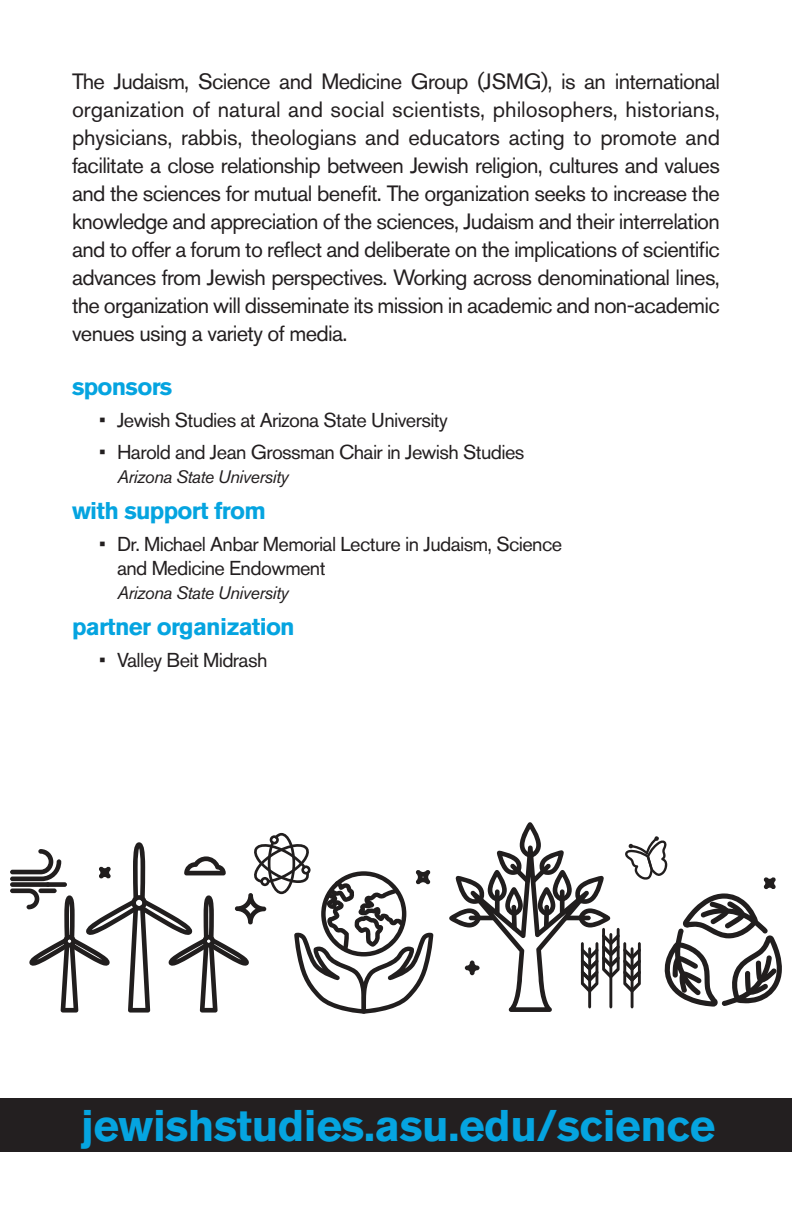
<style>
.page{position:relative;width:792px;height:1224px;background:#fff}
.page>*{position:absolute;margin:0;border:0;box-sizing:border-box;transform-origin:0 0}
.t1{font:700 44px "Akzidenz Grotesk Pro";letter-spacing:-.01em;color:#05a4e0}
.t2{font:700 24px "Akzidenz Grotesk Pro";letter-spacing:-.03em;color:#05a4e0}
.t3{font:22px/28px "Akzidenz Grotesk Pro";letter-spacing:-.03em;color:#231f20;text-align:justify}
.t4{font:20px/24px "Akzidenz Grotesk Pro";letter-spacing:-.03em;color:#231f20}
.t5{font:italic 18px "Akzidenz Grotesk Pro";letter-spacing:-.03em;color:#231f20}
</style>
<div class="page">
<div style="left:0;top:1098px;width:792px;height:54px;background:#231f20"></div>
<svg style="left:449px;top:822px;width:333px;height:190px"></svg>
<svg style="left:10px;top:833px;width:423px;height:181px"></svg>
<p class="t3" style="left:72px;top:67px;width:650px">The Judaism, Science and Medicine Group (JSMG), is an international organization of natural and social scientists, philosophers, historians, physicians, rabbis, theologians and educators acting to promote and facilitate a close relationship between Jewish religion, cultures and values and the sciences for mutual benefit. The organization seeks to increase the knowledge and appreciation of the sciences, Judaism and their interrelation and to offer a forum to reflect and deliberate on the implications of scientific advances from Jewish perspectives. Working across denominational lines, the organization will disseminate its mission in academic and non-academic venues using a variety of media.</p>
<p class="t2" style="left:72px;top:371px;width:102px">sponsors</p>
<p class="t4" style="left:99px;top:407px;width:350px">• Jewish Studies at Arizona State University</p>
<p class="t4" style="left:99px;top:439px;width:427px">• Harold and Jean Grossman Chair in Jewish Studies</p>
<p class="t5" style="left:117px;top:465px;width:173px">Arizona State University</p>
<p class="t2" style="left:72px;top:495px;width:195px">with support from</p>
<p class="t4" style="left:117px;top:531px;width:447px;text-indent:-18px">• Dr. Michael Anbar Memorial Lecture in Judaism, Science and Medicine Endowment</p>
<p class="t5" style="left:117px;top:581px;width:173px">Arizona State University</p>
<p class="t2" style="left:72px;top:611px;width:224px">partner organization</p>
<p class="t4" style="left:99px;top:647px;width:170px">• Valley Beit Midrash</p>
<p class="t1" style="left:81px;top:1097px;width:636px">jewishstudies.asu.edu/science</p>
</div>
